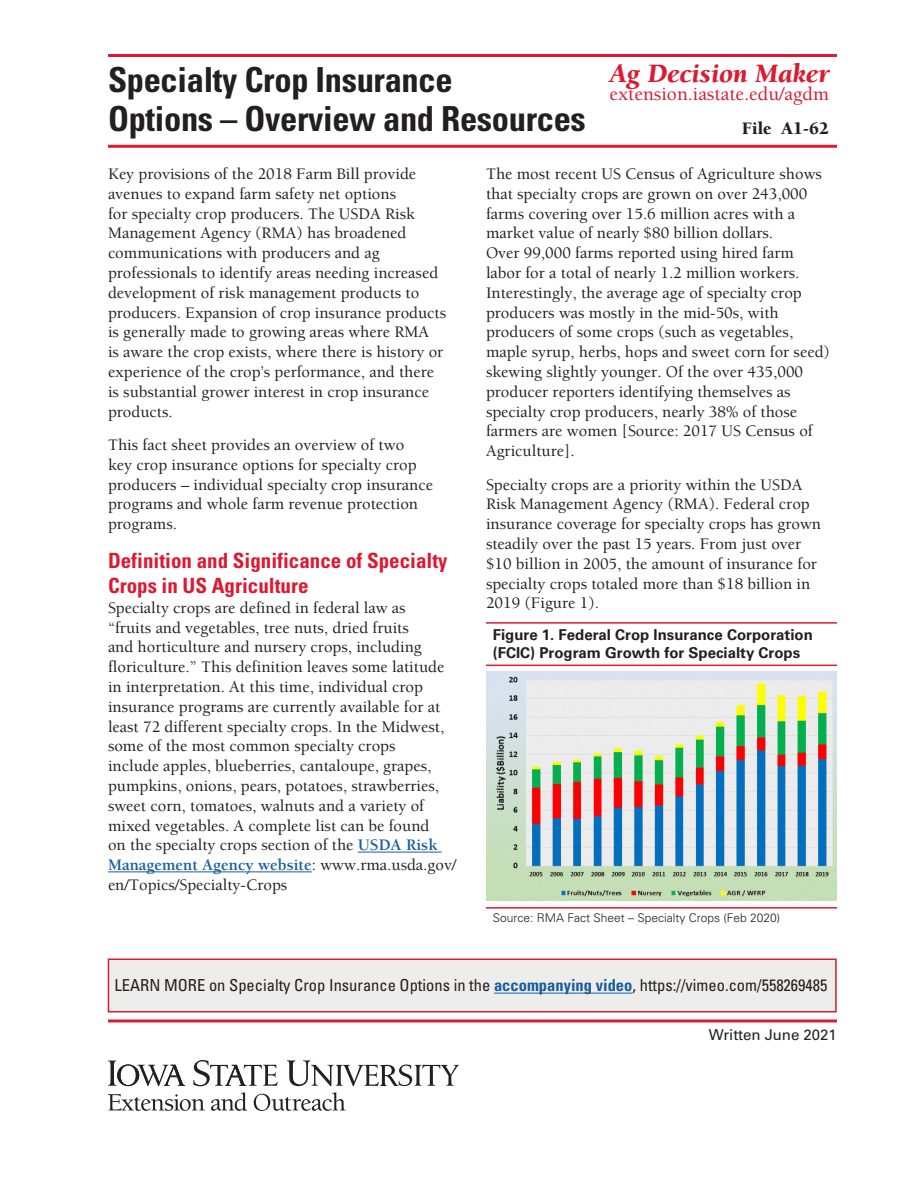
<style>
.page{position:relative;width:918px;height:1188px;background:#fff}
.page>*{position:absolute;margin:0;border:0;box-sizing:border-box;transform-origin:0 0}
.H1_Title{font:700 condensed 34.5px/39px "Univers LT Std";letter-spacing:-.01em;color:#231f20}
.t1{font:italic 900 27.3px "Berkeley Std";color:#dc1a32}
.H2_Heading{font:700 condensed 21px/25.2px "Univers LT Std";color:#dc1a32}
.t2{font:500 19.5px "Berkeley Std";color:#dc1a32}
.AgDM_file_number{font:900 18px "Berkeley Std";color:#231f20}
.Text_11_pt{font:500 16.5px/19.8px "Berkeley Std";color:#231f20}
.Footnote{font:condensed 16.5px "Univers LT Std";color:#231f20}
.Figure_Title{font:700 15px/18px "Univers LT Std";color:#231f20}
.t3{font:15px "Univers LT Std";color:#231f20}
.Figure_source{font:300 12px "Univers LT Std";color:#231f20}
.s1{font-weight:700;color:#175d9e}
</style>
<div class="page">
<svg style="left:108px;top:1060px;width:351px;height:51px"></svg>
<hr style="left:108px;top:1019px;width:729px;height:3px;background:#dc1a32">
<hr style="left:108px;top:145px;width:729px;height:3px;background:#dc1a32">
<hr style="left:108px;top:54px;width:729px;height:3px;background:#dc1a32">
<hr style="left:486px;top:622px;width:351px;height:2px;background:#dc1a32">
<hr style="left:486px;top:665px;width:351px;height:1px;background:#dc1a32">
<hr style="left:486px;top:907px;width:351px;height:2px;background:#dc1a32">
<img style="left:486px;top:672px;width:351px;height:229px">
<hr style="left:358px;top:852px;width:84px;height:1px;background:#175d9e">
<hr style="left:108px;top:871px;width:204px;height:1px;background:#175d9e">
<div style="left:108px;top:959px;width:728px;height:53px;background:#eeedec"></div>
<hr style="left:494px;top:993px;width:138px;height:1px;background:#175d9e">
<div style="left:108px;top:958px;width:729px;height:54px;border:2px solid #dc1a32"></div>
<h2 class="t1" style="left:610px;top:59px;width:221px">Ag Decision Maker</h2>
<p class="t2" style="left:609px;top:83px;width:221px">extension.iastate.edu/agdm</p>
<p class="AgDM_file_number" style="left:742px;top:118px;width:89px">File A1-62</p>
<h1 class="H1_Title" style="left:108px;top:60px;width:479px">Specialty Crop Insurance<br>Options – Overview and Resources</h1>
<p class="Text_11_pt" style="left:486px;top:164px;width:345px">The most recent US Census of Agriculture shows that specialty crops are grown on over 243,000 farms covering over 15.6 million acres with a market value of nearly $80 billion dollars.<br>Over 99,000 farms reported using hired farm labor for a total of nearly 1.2 million workers.<br>Interestingly, the average age of specialty crop producers was mostly in the mid-50s, with producers of some crops (such as vegetables, maple syrup, herbs, hops and sweet corn for seed) skewing slightly younger. Of the over 435,000 producer reporters identifying themselves as specialty crop producers, nearly 38% of those farmers are women [Source: 2017 US Census of Agriculture].</p>
<p class="Text_11_pt" style="left:486px;top:475px;width:337px">Specialty crops are a priority within the USDA Risk Management Agency (RMA). Federal crop insurance coverage for specialty crops has grown steadily over the past 15 years. From just over $10 billion in 2005, the amount of insurance for specialty crops totaled more than $18 billion in 2019 (Figure 1).</p>
<p class="Figure_Title" style="left:493px;top:626px;width:322px">Figure 1. Federal Crop Insurance Corporation (FCIC) Program Growth for Specialty Crops</p>
<p class="Text_11_pt" style="left:108px;top:164px;width:340px">Key provisions of the 2018 Farm Bill provide avenues to expand farm safety net options<br>for specialty crop producers. The USDA Risk Management Agency (RMA) has broadened communications with producers and ag professionals to identify areas needing increased development of risk management products to producers. Expansion of crop insurance products is generally made to growing areas where RMA<br>is aware the crop exists, where there is history or experience of the crop’s performance, and there is substantial grower interest in crop insurance products.</p>
<p class="Text_11_pt" style="left:108px;top:435px;width:327px">This fact sheet provides an overview of two<br>key crop insurance options for specialty crop producers – individual specialty crop insurance programs and whole farm revenue protection programs.</p>
<h2 class="H2_Heading" style="left:108px;top:548px;width:341px">Definition and Significance of Specialty<br>Crops in US Agriculture</h2>
<p class="Text_11_pt" style="left:108px;top:598px;width:350px">Specialty crops are defined in federal law as<br>“fruits and vegetables, tree nuts, dried fruits<br>and horticulture and nursery crops, including floriculture.” This definition leaves some latitude in interpretation. At this time, individual crop insurance programs are currently available for at least 72 different specialty crops. In the Midwest, some of the most common specialty crops<br>include apples, blueberries, cantaloupe, grapes, pumpkins, onions, pears, potatoes, strawberries, sweet corn, tomatoes, walnuts and a variety of mixed vegetables. A complete list can be found<br>on the specialty crops section of the <span class="s1">USDA Risk Management Agency website</span>: www.rma.usda.gov/ en/Topics/Specialty-Crops</p>
<p class="Figure_source" style="left:493px;top:911px;width:289px">Source: RMA Fact Sheet – Specialty Crops (Feb 2020)</p>
<p class="Footnote" style="left:115px;top:975px;width:715px">LEARN MORE on Specialty Crop Insurance Options in the <span class="s1">accompanying video</span>, https://vimeo.com/558269485</p>
<p class="t3" style="left:709px;top:1026px;width:130px">Written June 2021</p>
</div>
